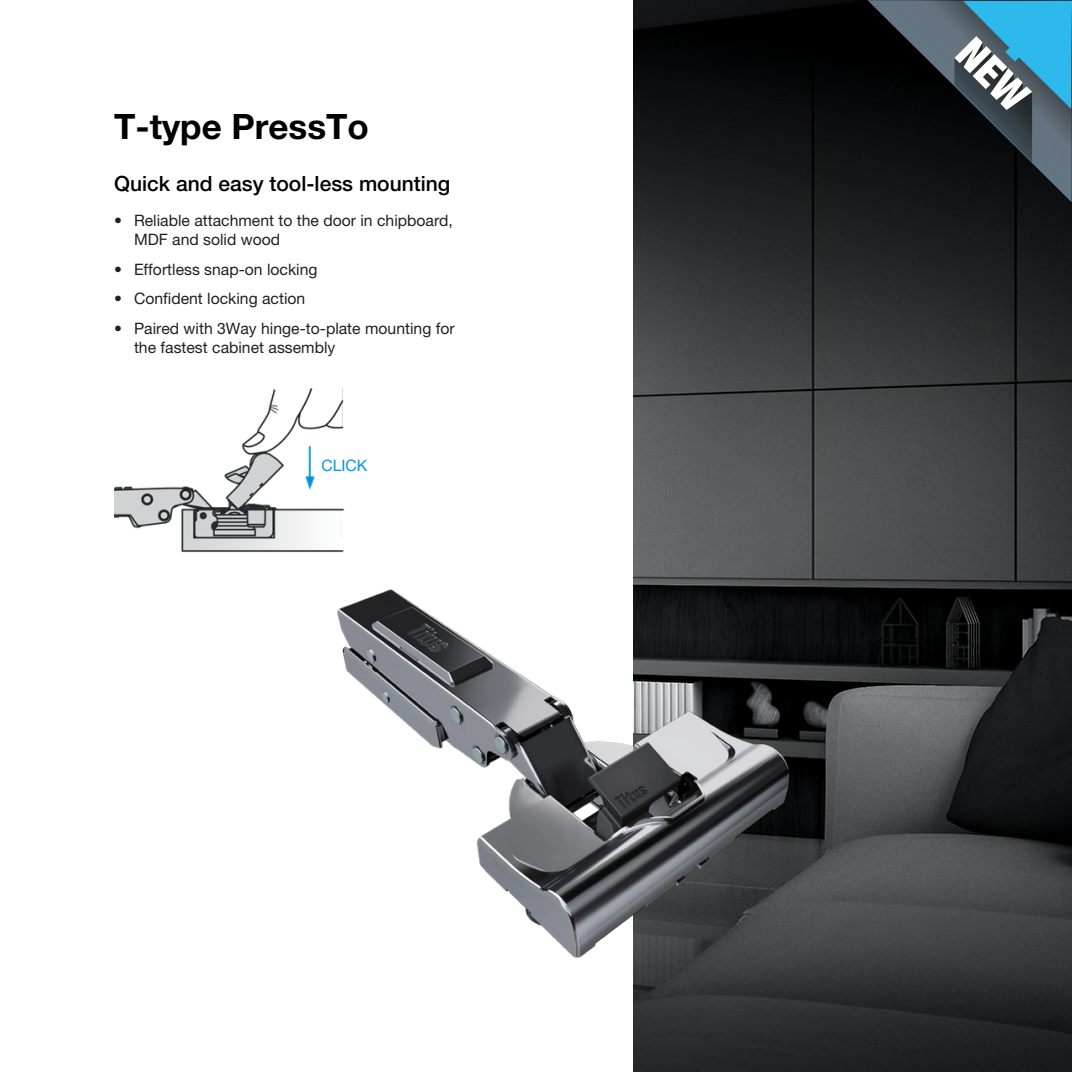
<style>
.page{position:relative;width:1072px;height:1072px;background:#fff}
.page>*{position:absolute;margin:0;border:0;box-sizing:border-box;transform-origin:0 0}
.t1{font:700 35px "Helvetica Neue LT Pro";color:#000}
.t2{font:500 21px "Helvetica Neue LT Pro";color:#000}
.t3{font:15.75px/18.9px "Helvetica Neue LT Pro";color:#231f20}
.t4{font:15.75px "Helvetica Neue LT Pro";color:#0095d9}
</style>
<div class="page">
<img style="left:633px;top:0;width:438px;height:1071px">
<img style="left:114px;top:388px;width:231px;height:165px">
<img style="left:337px;top:585px;width:571px;height:372px">
<svg style="left:867px;top:0;width:204px;height:202px"></svg>
<p class="t1" style="left:114px;top:105px;width:256px">T-type PressTo</p>
<p class="t2" style="left:114px;top:171px;width:338px">Quick and easy tool-less mounting</p>
<p class="t3" style="left:134px;top:211px;width:320px;text-indent:-20px">• Reliable attachment to the door in chipboard,<br>MDF and solid wood</p>
<p class="t3" style="left:114px;top:259px;width:205px">• Effortless snap-on locking</p>
<p class="t3" style="left:114px;top:289px;width:193px">• Confident locking action</p>
<p class="t3" style="left:134px;top:319px;width:322px;text-indent:-20px">• Paired with 3Way hinge-to-plate mounting for the fastest cabinet assembly</p>
<p class="t4" style="left:321px;top:456px;width:48px">CLICK</p>
</div>
